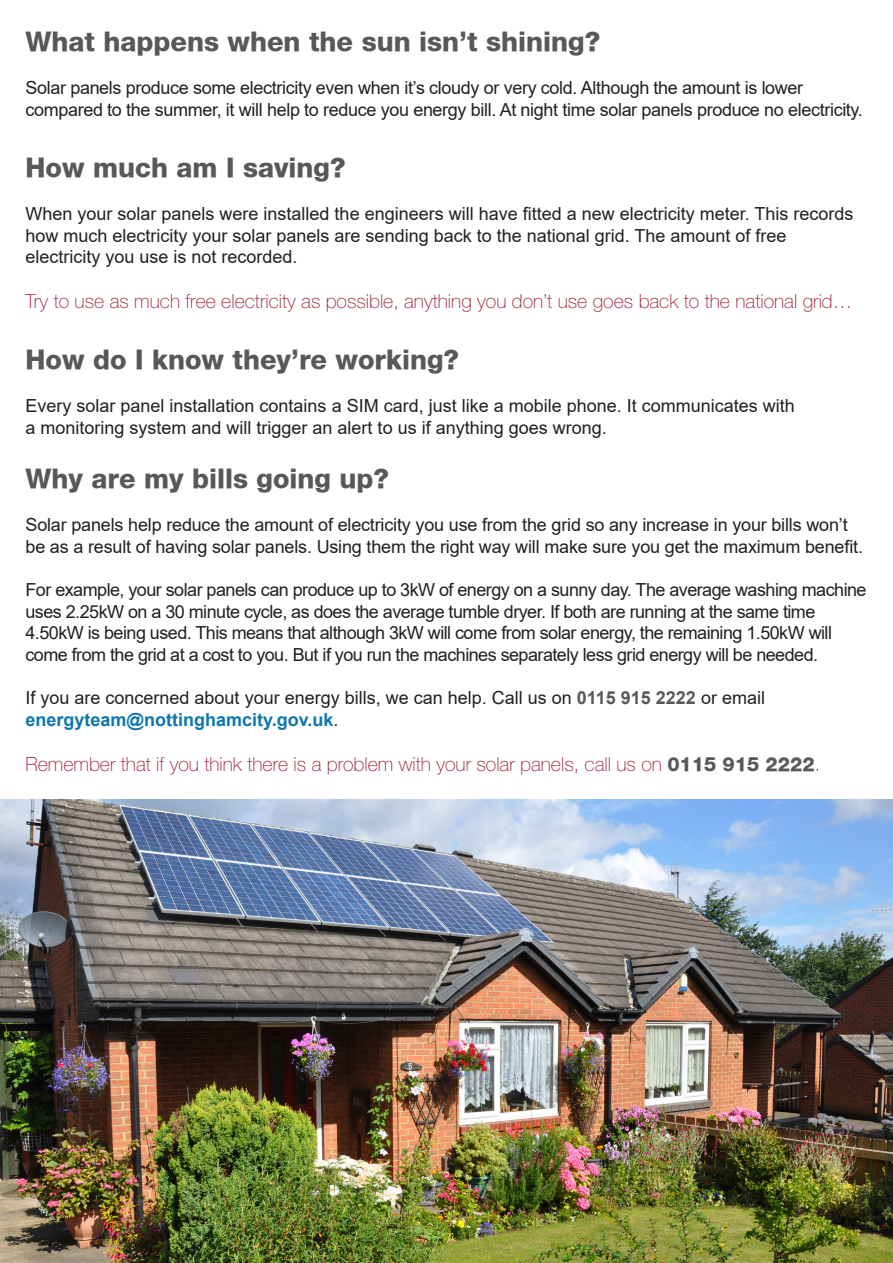
<style>
.page{position:relative;width:893px;height:1263px;background:#fff}
.page>*{position:absolute;margin:0;border:0;box-sizing:border-box;transform-origin:0 0}
.t1{font:800 27px "Helvetica Neue";color:#57585a}
.t2{font:100 19.5px "Helvetica Neue";color:#9c1a30}
.t3{font:18px/21.6px "Arial";letter-spacing:-.01em;color:#231f20}
.t4{font:18px/21.6px "Arial";letter-spacing:-.03em;color:#231f20}
.s1{font-weight:700;color:#57585a}
.s2{font-weight:700;color:#0c77ae}
.s3{font-weight:800;color:#57585a}
</style>
<div class="page">
<img style="left:0;top:799px;width:893px;height:464px">
<p class="t1" style="left:26px;top:26px;width:576px">What happens when the sun isn’t shining?</p>
<p class="t3" style="left:26px;top:77px;width:839px">Solar panels produce some electricity even when it’s cloudy or very cold. Although the amount is lower compared to the summer, it will help to reduce you energy bill. At night time solar panels produce no electricity.</p>
<p class="t1" style="left:26px;top:151px;width:322px">How much am I saving?</p>
<p class="t3" style="left:26px;top:203px;width:830px">When your solar panels were installed the engineers will have fitted a new electricity meter. This records how much electricity your solar panels are sending back to the national grid. The amount of free electricity you use is not recorded.</p>
<p class="t2" style="left:26px;top:290px;width:828px">Try to use as much free electricity as possible, anything you don’t use goes back to the national grid…</p>
<p class="t1" style="left:26px;top:344px;width:435px">How do I know they’re working?</p>
<p class="t3" style="left:26px;top:395px;width:771px">Every solar panel installation contains a SIM card, just like a mobile phone. It communicates with a monitoring system and will trigger an alert to us if anything goes wrong.</p>
<p class="t1" style="left:26px;top:462px;width:365px">Why are my bills going up?</p>
<p class="t3" style="left:26px;top:514px;width:839px">Solar panels help reduce the amount of electricity you use from the grid so any increase in your bills won’t be as a result of having solar panels. Using them the right way will make sure you get the maximum benefit.</p>
<p class="t4" style="left:26px;top:579px;width:843px">For example, your solar panels can produce up to 3kW of energy on a sunny day. The average washing machine uses 2.25kW on a 30 minute cycle, as does the average tumble dryer. If both are running at the same time 4.50kW is being used. This means that although 3kW will come from solar energy, the remaining 1.50kW will come from the grid at a cost to you. But if you run the machines separately less grid energy will be needed.</p>
<p class="t3" style="left:26px;top:687px;width:741px">If you are concerned about your energy bills, we can help. Call us on <span class="s1">0115 915 2222</span> or email <span class="s2">energyteam@nottinghamcity.gov.uk</span>.</p>
<p class="t2" style="left:26px;top:753px;width:796px">Remember that if you think there is a problem with your solar panels, call us on <span class="s3">0115 915 2222</span>.</p>
</div>
